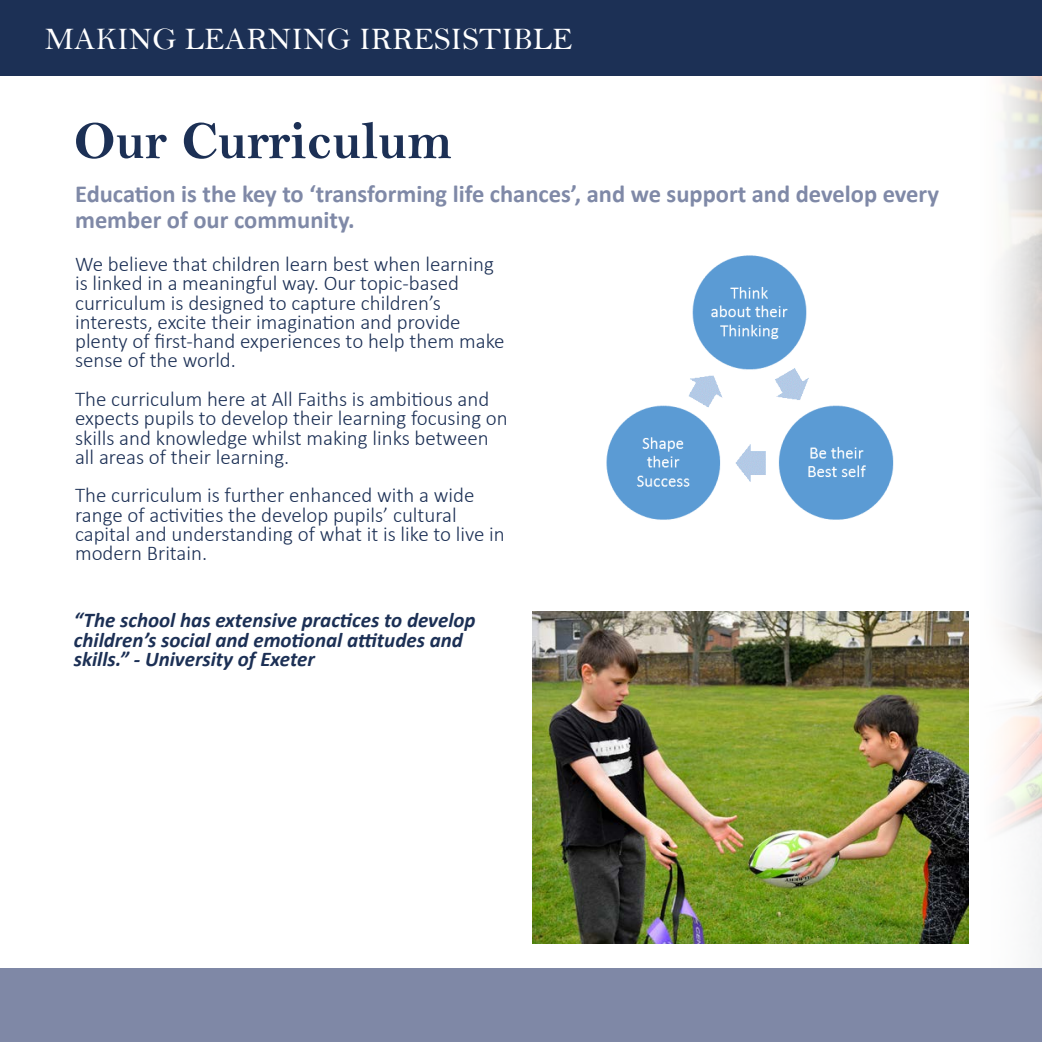
<style>
.page{position:relative;width:1042px;height:1042px;background:#fff}
.page>*{position:absolute;margin:0;border:0;box-sizing:border-box;transform-origin:0 0}
.t1{font:54.25px "Bell MT Bold";color:#1c3055}
.t2{font:31.5px "Bell";color:#fff}
.t3{font:700 24.5px/26.2px "Calibri";color:#7f89a7}
.t4{font:300 21px/19.2px "Calibri";color:#1c3055}
.t5{font:italic 700 21px/19.2px "Calibri";color:#1c3055}
</style>
<div class="page">
<img style="left:970px;top:75px;width:72px;height:893px">
<img style="left:532px;top:611px;width:436px;height:332px">
<img style="left:606px;top:255px;width:288px;height:265px">
<div style="left:0;top:0;width:1042px;height:75px;background:#1c3055"></div>
<div style="left:0;top:968px;width:1042px;height:74px;background:#7f88a6"></div>
<p class="t2" style="left:45px;top:20px;width:529px">MAKING LEARNING IRRESISTIBLE</p>
<p class="t1" style="left:74px;top:108px;width:380px">Our Curriculum</p>
<p class="t3" style="left:75px;top:180px;width:865px">Education is the key to ‘transforming life chances’, and we support and develop every member of our community.</p>
<p class="t4" style="left:75px;top:254px;width:431px">We believe that children learn best when learning is linked in a meaningful way. Our topic-based curriculum is designed to capture children’s interests, excite their imagination and provide plenty of first-hand experiences to help them make sense of the world.</p>
<p class="t4" style="left:75px;top:389px;width:434px">The curriculum here at All Faiths is ambitious and expects pupils to develop their learning focusing on skills and knowledge whilst making links between all areas of their learning.</p>
<p class="t4" style="left:75px;top:485px;width:431px">The curriculum is further enhanced with a wide range of activities the develop pupils’ cultural capital and understanding of what it is like to live in modern Britain.</p>
<p class="t5" style="left:74px;top:610px;width:403px">“The school has extensive practices to develop children’s social and emotional attitudes and skills.” - University of Exeter</p>
</div>
